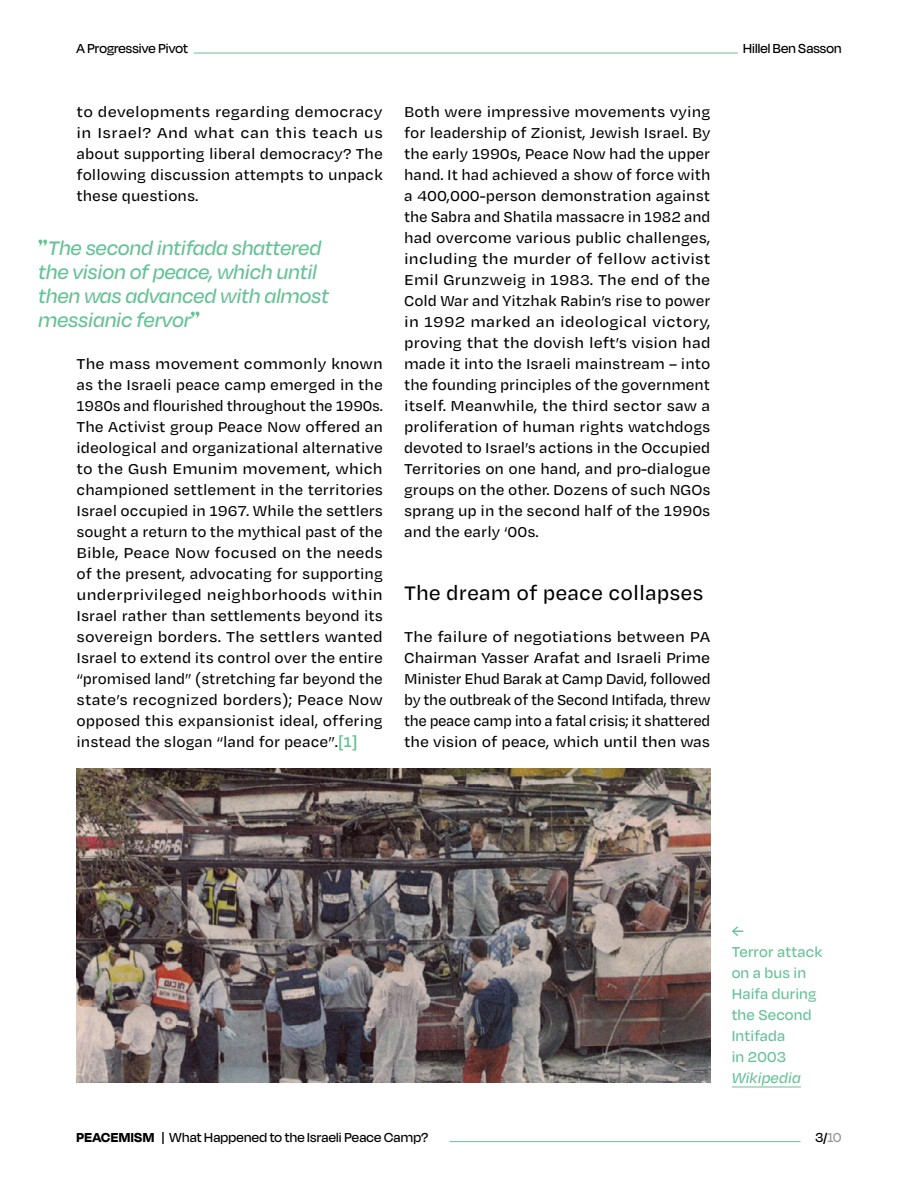
<style>
.page{position:relative;width:918px;height:1188px;background:#fff}
.page>*{position:absolute;margin:0;border:0;box-sizing:border-box;transform-origin:0 0}
.t1{font:italic 500 22.5px/24px "Degular";letter-spacing:-.015em;color:#65c296}
.t2{font:500 22.5px "Degular Text";color:#000101}
.t3{font:500 16.5px/21px "Degular Text";color:#000101;text-align:justify}
.t4{font:500 16.5px/21px "Degular Text";color:#000101;text-align:justify;scale:1.05 1}
.t5{font:500 16.5px/21px "Degular";letter-spacing:.01em;color:#65c296}
.t6{font:italic 500 16.5px "Degular";letter-spacing:.01em;color:#65c296}
.t7{font:500 16.5px "Degular Display";color:#65c296}
.t8{font:500 15px "Degular Display";letter-spacing:.01em;color:#000101}
.s1{font-family:"Damka FM";font-weight:400;font-style:normal}
.s2{font-weight:600;color:#65c296}
.s3{font-weight:700}
.s4{color:#999696}
</style>
<div class="page">
<hr style="left:194px;top:53px;width:544px;height:1px;background:#65c296">
<hr style="left:450px;top:1141px;width:351px;height:1px;background:#65c296">
<img style="left:77px;top:768px;width:633px;height:315px">
<hr style="left:732px;top:1087px;width:69px;height:1px;background:#65c296">
<p class="t8" style="left:77px;top:40px;width:113px">A Progressive Pivot</p>
<p class="t8" style="left:743px;top:40px;width:100px">Hillel Ben Sasson</p>
<p class="t4" style="left:77px;top:101px;width:293px">to developments regarding democracy in Israel? And what can this teach us about supporting liberal democracy? The following discussion attempts to unpack these questions.</p>
<h1 class="t1" style="left:38px;top:235px;width:292px"><span class="s1">״</span>The second intifada shattered the vision of peace, which until then was advanced with almost messianic fervor<span class="s1">״</span></h1>
<p class="t3" style="left:77px;top:353px;width:308px">The mass movement commonly known as the Israeli peace camp emerged in the 1980s and flourished throughout the 1990s.<br>The Activist group Peace Now offered an ideological and organizational alternative to the Gush Emunim movement, which championed settlement in the territories Israel occupied in 1967. While the settlers sought a return to the mythical past of the Bible, Peace Now focused on the needs of the present, advocating for supporting underprivileged neighborhoods within Israel rather than settlements beyond its sovereign borders. The settlers wanted Israel to extend its control over the entire “promised land” (stretching far beyond the state’s recognized borders); Peace Now opposed this expansionist ideal, offering instead the slogan “land for peace”.<span class="s2">[1]</span></p>
<p class="t3" style="left:404px;top:101px;width:308px">Both were impressive movements vying for leadership of Zionist, Jewish Israel. By the early 1990s, Peace Now had the upper hand. It had achieved a show of force with a 400,000-person demonstration against the Sabra and Shatila massacre in 1982 and had overcome various public challenges, including the murder of fellow activist Emil Grunzweig in 1983. The end of the Cold War and Yitzhak Rabin’s rise to power in 1992 marked an ideological victory, proving that the dovish left’s vision had made it into the Israeli mainstream – into the founding principles of the government itself. Meanwhile, the third sector saw a proliferation of human rights watchdogs devoted to Israel’s actions in the Occupied Territories on one hand, and pro-dialogue groups on the other. Dozens of such NGOs sprang up in the second half of the 1990s and the early ‘00s.</p>
<h1 class="t2" style="left:404px;top:578px;width:301px">The dream of peace collapses</h1>
<p class="t4" style="left:404px;top:626px;width:293px">The failure of negotiations between PA Chairman Yasser Arafat and Israeli Prime Minister Ehud Barak at Camp David, followed by the outbreak of the Second Intifada, threw the peace camp into a fatal crisis; it shattered the vision of peace, which until then was</p>
<p class="t7" style="left:732px;top:921px;width:14px">←</p>
<p class="t5" style="left:732px;top:941px;width:92px">Terror attack on a bus in<br>Haifa during the Second<br>Intifada<br>in 2003</p>
<p class="t6" style="left:732px;top:1068px;width:71px">Wikipedia</p>
<p class="t8" style="left:77px;top:1129px;width:353px"><span class="s3">PEACEMISM</span> | What Happened to the Israeli Peace Camp?</p>
<p class="t8" style="left:815px;top:1129px;width:28px">3/<span class="s4">10</span></p>
</div>
